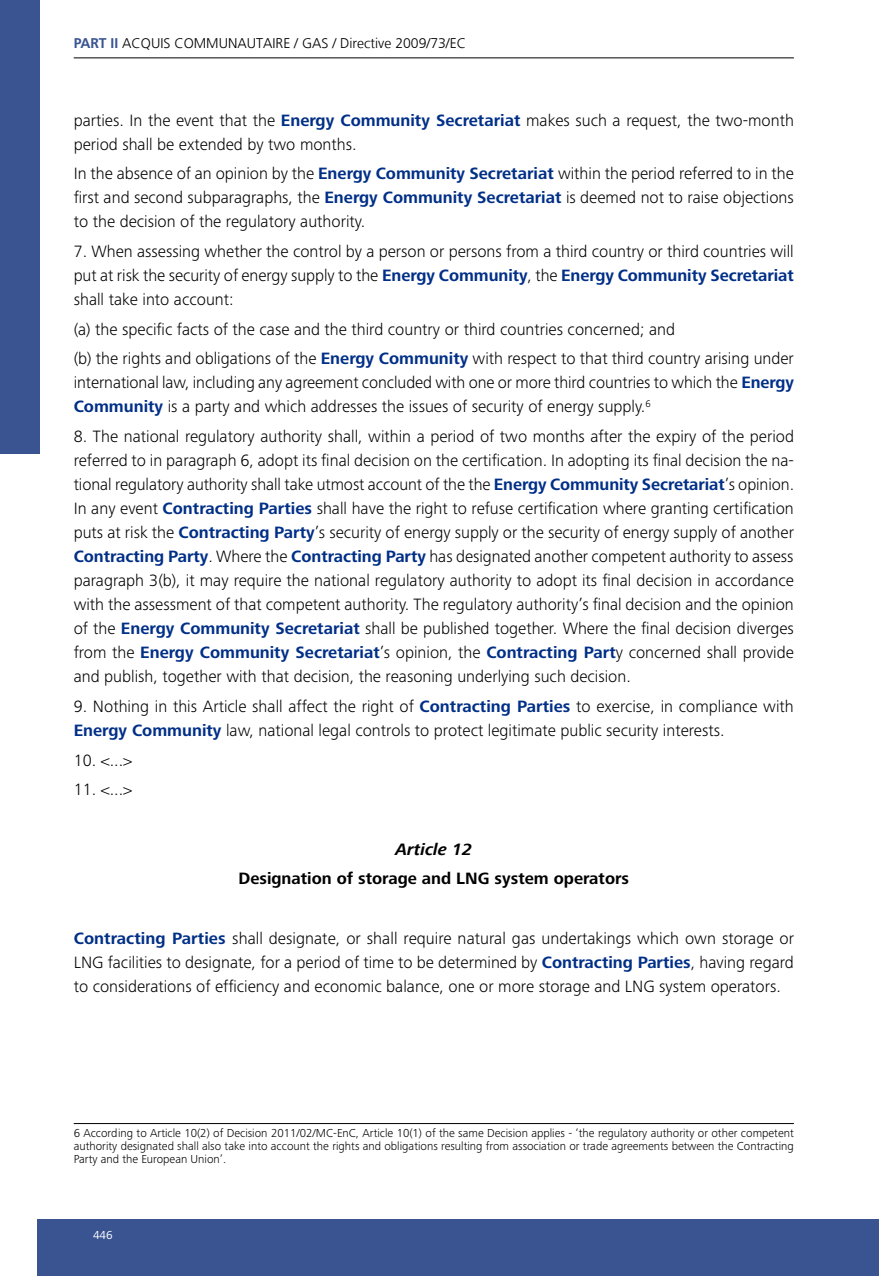
<style>
.page{position:relative;width:879px;height:1276px;background:#fff}
.page>*{position:absolute;margin:0;border:0;box-sizing:border-box;transform-origin:0 0}
.t1{font:300 17px/24px "Frutiger Next Pro";color:#000}
.t2{font:700 17px "Frutiger Next Pro";color:#000}
.t3{font:italic 700 17px "Frutiger Next LT";color:#000}
.t4{font:300 14px "Frutiger LT";color:#000}
.t5{font:300 12px/13px "Frutiger Next Pro";color:#000;text-align:justify}
.t6{font:12px "Frutiger Next Pro";color:#fff}
.s1{font-weight:700;color:#3a5492}
.s2{font-weight:700;color:#002f87}
</style>
<div class="page">
<hr style="left:74px;top:1123px;width:720px;height:1px;background:#000">
<hr style="left:74px;top:58px;width:720px;height:1px;background:#000">
<div style="left:38px;top:1219px;width:841px;height:57px;background:#3a5492"></div>
<div style="left:0;top:0;width:40px;height:454px;background:#3a5492"></div>
<p class="t4" style="left:74px;top:35px;width:394px"><span class="s1">PART II</span> ACQUIS COMMUNAUTAIRE / GAS / Directive 2009/73/EC</p>
<p class="t1" style="left:74px;top:108px;width:722px">parties. In the event that the <span class="s2">Energy Community Secretariat</span> makes such a request, the two-month period shall be extended by two months.</p>
<p class="t1" style="left:74px;top:162px;width:722px;text-align:justify">In the absence of an opinion by the <span class="s2">Energy Community Secretariat</span> within the period referred to in the first and second subparagraphs, the <span class="s2">Energy Community Secretariat</span> is deemed not to raise objections to the decision of the regulatory authority.</p>
<p class="t1" style="left:74px;top:239px;width:722px;text-align:justify">7. When assessing whether the control by a person or persons from a third country or third countries will put at risk the security of energy supply to the <span class="s2">Energy Community</span>, the <span class="s2">Energy Community Secretariat </span>shall take into account:</p>
<p class="t1" style="left:74px;top:314px;width:722px;line-height:29.6px">(a) the specific facts of the case and the third country or third countries concerned; and<br>(b) the rights and obligations of the <span class="s2">Energy Community</span> with respect to that third country arising under</p>
<p class="t1" style="left:74px;top:371px;width:722px">international law, including any agreement concluded with one or more third countries to which the <span class="s2">Energy<br>Community</span> is a party and which addresses the issues of security of energy supply.<sup>6</sup></p>
<p class="t1" style="left:74px;top:424px;width:722px;text-align:justify">8. The national regulatory authority shall, within a period of two months after the expiry of the period referred to in paragraph 6, adopt its final decision on the certification. In adopting its final decision the na&shy;tional regulatory authority shall take utmost account of the the <span class="s2">Energy Community Secretariat</span>’s opinion.<br>In any event <span class="s2">Contracting Parties</span> shall have the right to refuse certification where granting certification puts at risk the <span class="s2">Contracting Party</span>’s security of energy supply or the security of energy supply of another <span class="s2">Contracting Party</span>. Where the <span class="s2">Contracting Party</span> has designated another competent authority to assess paragraph 3(b), it may require the national regulatory authority to adopt its final decision in accordance with the assessment of that competent authority. The regulatory authority’s final decision and the opinion of the <span class="s2">Energy Community Secretariat</span> shall be published together. Where the final decision diverges from the <span class="s2">Energy Community Secretariat</span>’s opinion, the <span class="s2">Contracting Part</span>y concerned shall provide and publish, together with that decision, the reasoning underlying such decision.</p>
<p class="t1" style="left:74px;top:694px;width:721px">9. Nothing in this Article shall affect the right of <span class="s2">Contracting Parties</span> to exercise, in compliance with<br><span class="s2">Energy Community</span> law, national legal controls to protect legitimate public security interests.</p>
<p class="t1" style="left:74px;top:748px;width:60px">10. &lt;...&gt;</p>
<p class="t1" style="left:74px;top:777px;width:60px">11. &lt;...&gt;</p>
<p class="t3" style="left:395px;top:839px;width:78px">Article 12</p>
<p class="t2" style="left:238px;top:869px;width:392px">Designation of storage and LNG system operators</p>
<p class="t1" style="left:74px;top:926px;width:722px;text-align:justify"><span class="s2">Contracting Parties</span> shall designate, or shall require natural gas undertakings which own storage or LNG facilities to designate, for a period of time to be determined by <span class="s2">Contracting Parties</span>, having regard to considerations of efficiency and economic balance, one or more storage and LNG system operators.</p>
<p class="t5" style="left:74px;top:1126px;width:721px">6 According to Article 10(2) of Decision 2011/02/MC-EnC, Article 10(1) of the same Decision applies - ‘the regulatory authority or other competent authority designated shall also take into account the rights and obligations resulting from association or trade agreements between the Contracting Party and the European Union’.</p>
<p class="t6" style="left:93px;top:1227px;width:21px">446</p>
</div>
